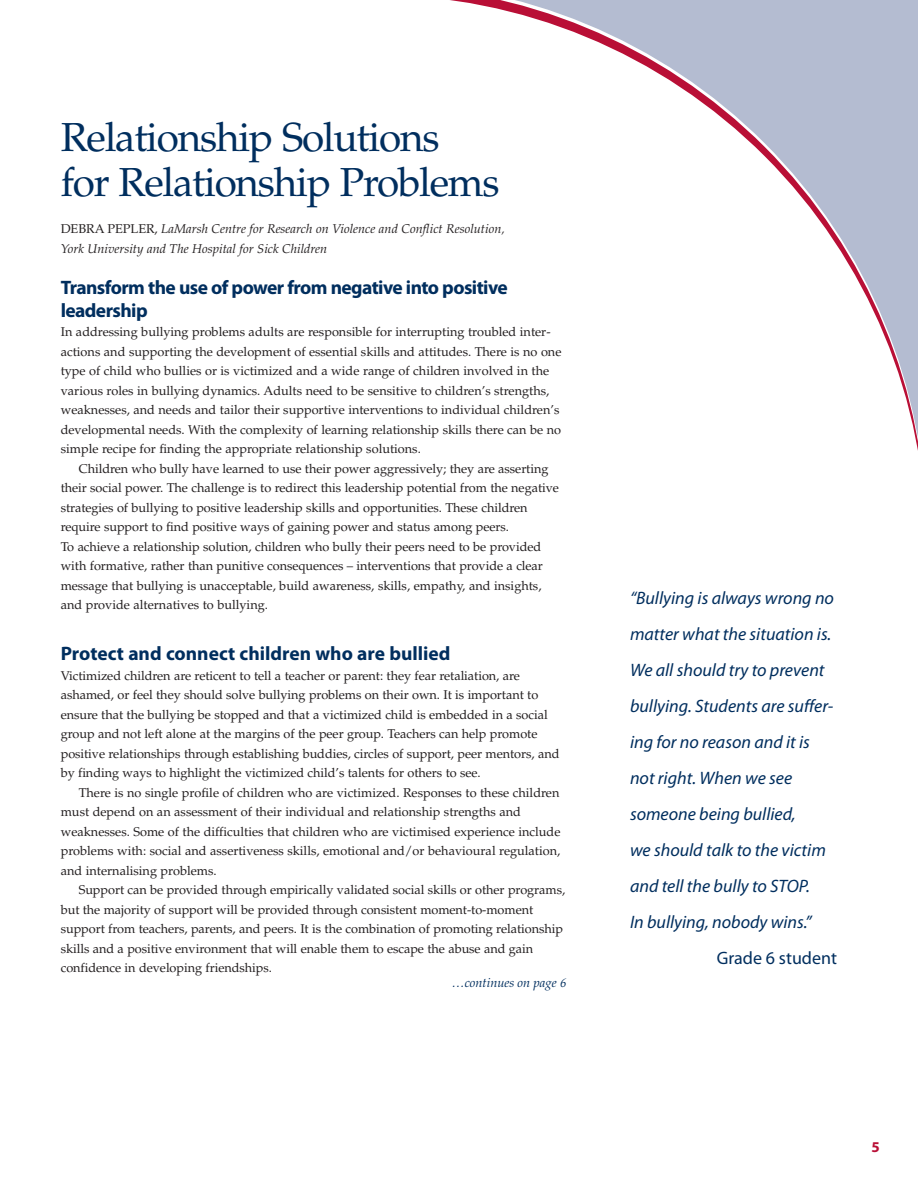
<style>
.page{position:relative;width:918px;height:1188px;background:#fff}
.page>*{position:absolute;margin:0;border:0;box-sizing:border-box;transform-origin:0 0}
.t1{font:40.5px/45px "Palatino";letter-spacing:-.03em;color:#002e5e}
.t2{font:700 19.5px/22.5px "Myriad Pro";letter-spacing:-.03em;color:#002e5e}
.t3{font:700 19.5px "Myriad Pro";color:#002e5e}
.t4{font:italic 18px/36px "Myriad Pro";color:#002e5e}
.t5{font:18px "Myriad Pro";color:#002e5e}
.t6{font:700 15px "Myriad Pro";color:#b90f36}
.t7{font:12.75px/19.5px "Palatino";letter-spacing:-.005em;color:#231f20}
.t8{font:italic 12.75px/19.5px "Palatino";color:#231f20}
.t9{font:12.75px "Palatino Italic Os F";color:#002e5e}
.s1{font-style:normal}
</style>
<div class="page">
<svg style="left:450px;top:0;width:468px;height:451px"></svg>
<h1 class="t1" style="left:61px;top:119px;width:440px">Relationship Solutions<br>for Relationship Problems</h1>
<p class="t8" style="left:61px;top:221px;width:445px"><span class="s1">DEBRA PEPLER,</span> LaMarsh Centre for Research on Violence and Conflict Resolution,<br>York University and The Hospital for Sick Children</p>
<h2 class="t2" style="left:61px;top:278px;width:449px">Transform the use of power from negative into positive leadership</h2>
<p class="t7" style="left:61px;top:324px;width:502px">In addressing bullying problems adults are responsible for interrupting troubled inter&shy;actions and supporting the development of essential skills and attitudes. There is no one type of child who bullies or is victimized and a wide range of children involved in the various roles in bullying dynamics. Adults need to be sensitive to children’s strengths, weaknesses, and needs and tailor their supportive interventions to individual children’s developmental needs. With the complexity of learning relationship skills there can be no simple recipe for finding the appropriate relationship solutions.</p>
<p class="t7" style="left:61px;top:460px;width:500px;text-indent:18px">Children who bully have learned to use their power aggressively; they are asserting their social power. The challenge is to redirect this leadership potential from the negative strategies of bullying to positive leadership skills and opportunities. These children require support to find positive ways of gaining power and status among peers.<br>To achieve a relationship solution, children who bully their peers need to be provided with formative, rather than punitive consequences – interventions that provide a clear message that bullying is unacceptable, build awareness, skills, empathy, and insights, and provide alternatives to bullying.</p>
<h2 class="t3" style="left:61px;top:647px;width:391px">Protect and connect children who are bullied</h2>
<p class="t7" style="left:61px;top:667px;width:500px">Victimized children are reticent to tell a teacher or parent: they fear retaliation, are ashamed, or feel they should solve bullying problems on their own. It is important to ensure that the bullying be stopped and that a victimized child is embedded in a social group and not left alone at the margins of the peer group. Teachers can help promote positive relationships through establishing buddies, circles of support, peer mentors, and by finding ways to highlight the victimized child’s talents for others to see.</p>
<p class="t7" style="left:61px;top:784px;width:501px;text-indent:18px">There is no single profile of children who are victimized. Responses to these children must depend on an assessment of their individual and relationship strengths and weaknesses. Some of the difficulties that children who are victimised experience include problems with: social and assertiveness skills, emotional and/or behavioural regulation, and internalising problems.</p>
<p class="t7" style="left:61px;top:882px;width:506px;text-indent:18px">Support can be provided through empirically validated social skills or other programs, but the majority of support will be provided through consistent moment-to-moment support from teachers, parents, and peers. It is the combination of promoting relationship skills and a positive environment that will enable them to escape the abuse and gain confidence in developing friendships.</p>
<p class="t9" style="left:452px;top:978px;width:116px">…continues on page 6</p>
<p class="t4" style="left:630px;top:581px;width:206px">“Bullying is always wrong no matter what the situation is.<br>We all should try to prevent bullying. Students are suffer&shy;ing for no reason and it is not right. When we see someone being bullied,<br>we should talk to the victim and tell the bully to STOP.<br>In bullying, nobody wins.”</p>
<h3 class="t5" style="left:717px;top:951px;width:122px">Grade 6 student</h3>
<p class="t6" style="left:872px;top:1141px;width:10px">5</p>
</div>
